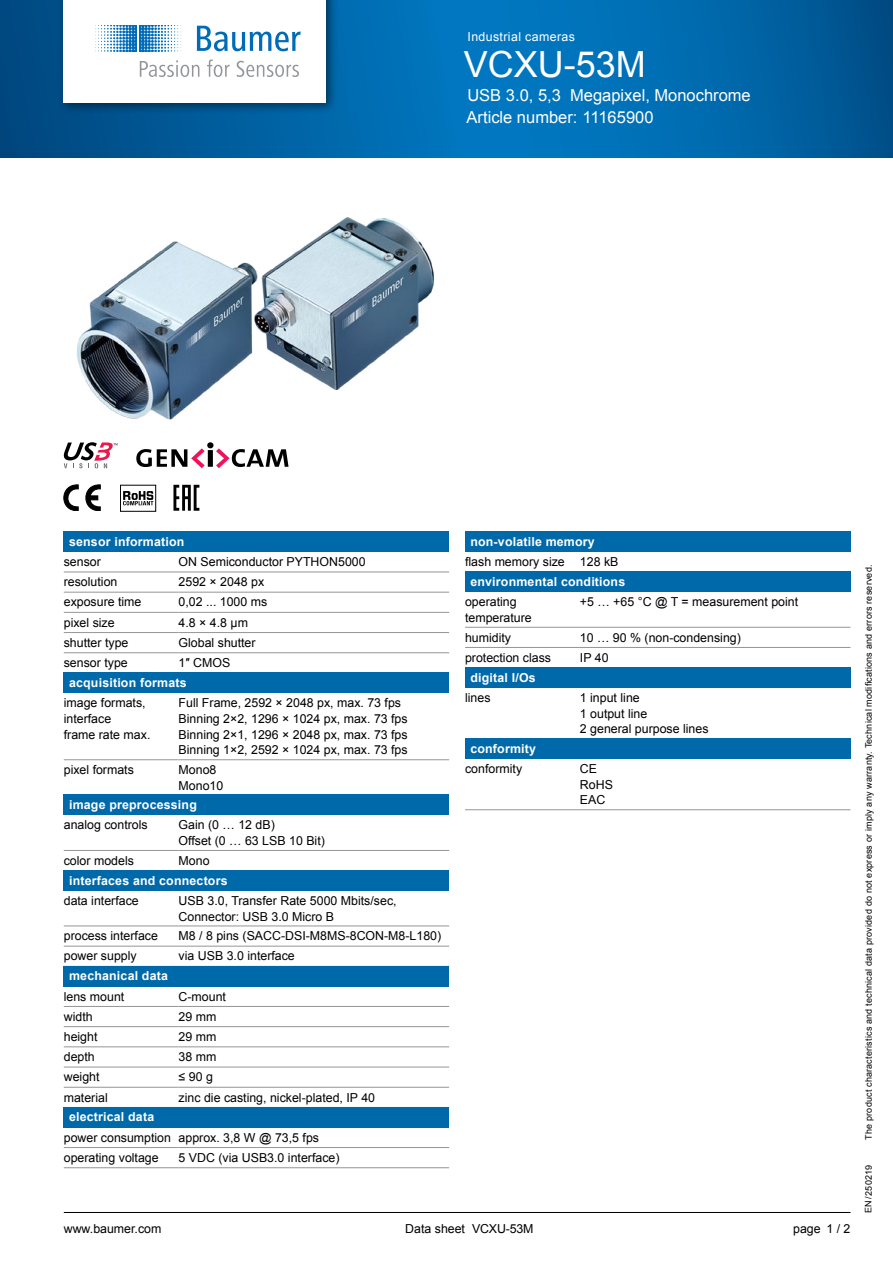
<style>
.page{position:relative;width:893px;height:1263px;background:#fff}
.page>*{position:absolute;margin:0;border:0;box-sizing:border-box;transform-origin:0 0}
.t1{font:36px "Arial";color:#fff}
.t2{font:16.5px/21.9px "Arial";color:#fff}
.t3{font:12.3px/15.8px "Arial";color:#000}
.t4{font:700 12.3px "Arial";letter-spacing:.015em;color:#fff}
.t5{font:12.3px "Arial";letter-spacing:.03em;color:#fff}
.t6{font:9px "Arial";letter-spacing:.02em;color:#000}
</style>
<div class="page">
<hr style="left:64px;top:1212px;width:786px;height:1px;background:#000">
<svg style="left:0;top:0;width:893px;height:157px;background:#0066a9"></svg>
<div style="left:58px;top:0;width:280px;height:115px;background:#000;opacity:.5"></div>
<div style="left:64px;top:0;width:262px;height:102px;background:#fff"></div>
<svg style="left:30px;top:25px;width:271px;height:52px"></svg>
<img style="left:64px;top:217px;width:370px;height:295px">
<div style="left:64px;top:531px;width:385px;height:21px;background:#0069aa"></div>
<hr style="left:179px;top:572px;width:270px;height:1px;background:#939598">
<hr style="left:179px;top:592px;width:270px;height:1px;background:#939598">
<hr style="left:179px;top:612px;width:270px;height:1px;background:#939598">
<hr style="left:179px;top:632px;width:270px;height:1px;background:#939598">
<hr style="left:179px;top:652px;width:270px;height:1px;background:#939598">
<hr style="left:64px;top:572px;width:115px;height:1px;background:#939598">
<hr style="left:64px;top:592px;width:115px;height:1px;background:#939598">
<hr style="left:64px;top:612px;width:115px;height:1px;background:#939598">
<hr style="left:64px;top:632px;width:115px;height:1px;background:#939598">
<hr style="left:64px;top:652px;width:115px;height:1px;background:#939598">
<div style="left:64px;top:673px;width:385px;height:20px;background:#0069aa"></div>
<hr style="left:179px;top:759px;width:270px;height:1px;background:#939598">
<hr style="left:64px;top:759px;width:115px;height:1px;background:#939598">
<div style="left:64px;top:795px;width:385px;height:20px;background:#0069aa"></div>
<hr style="left:64px;top:850px;width:115px;height:1px;background:#939598">
<hr style="left:179px;top:850px;width:270px;height:1px;background:#939598">
<div style="left:64px;top:870px;width:385px;height:20px;background:#0069aa"></div>
<hr style="left:64px;top:926px;width:115px;height:1px;background:#939598">
<hr style="left:179px;top:926px;width:270px;height:1px;background:#939598">
<hr style="left:64px;top:946px;width:115px;height:1px;background:#939598">
<hr style="left:179px;top:946px;width:270px;height:1px;background:#939598">
<div style="left:64px;top:966px;width:385px;height:20px;background:#0069aa"></div>
<hr style="left:64px;top:1006px;width:115px;height:1px;background:#939598">
<hr style="left:179px;top:1006px;width:270px;height:1px;background:#939598">
<hr style="left:64px;top:1026px;width:115px;height:1px;background:#939598">
<hr style="left:179px;top:1026px;width:270px;height:1px;background:#939598">
<hr style="left:64px;top:1046px;width:115px;height:1px;background:#939598">
<hr style="left:179px;top:1046px;width:270px;height:1px;background:#939598">
<hr style="left:64px;top:1067px;width:115px;height:1px;background:#939598">
<hr style="left:179px;top:1067px;width:270px;height:1px;background:#939598">
<hr style="left:64px;top:1087px;width:115px;height:1px;background:#939598">
<hr style="left:179px;top:1087px;width:270px;height:1px;background:#939598">
<div style="left:64px;top:1107px;width:385px;height:20px;background:#0069aa"></div>
<hr style="left:64px;top:1147px;width:115px;height:1px;background:#939598">
<hr style="left:179px;top:1147px;width:270px;height:1px;background:#939598">
<hr style="left:179px;top:1167px;width:270px;height:1px;background:#939598">
<hr style="left:64px;top:1167px;width:115px;height:1px;background:#939598">
<div style="left:465px;top:531px;width:385px;height:21px;background:#0069aa"></div>
<div style="left:465px;top:572px;width:385px;height:20px;background:#0069aa"></div>
<hr style="left:465px;top:627px;width:115px;height:1px;background:#939598">
<hr style="left:580px;top:627px;width:270px;height:1px;background:#939598">
<hr style="left:465px;top:647px;width:115px;height:1px;background:#939598">
<hr style="left:580px;top:647px;width:270px;height:1px;background:#939598">
<div style="left:465px;top:667px;width:385px;height:20px;background:#0069aa"></div>
<div style="left:465px;top:738px;width:385px;height:21px;background:#0069aa"></div>
<hr style="left:580px;top:809px;width:270px;height:1px;background:#939598">
<hr style="left:465px;top:809px;width:115px;height:1px;background:#939598">
<p class="t5" style="left:467px;top:29px;width:109px">Industrial cameras</p>
<h1 class="t1" style="left:464px;top:40px;width:184px">VCXU-53M</h1>
<h2 class="t2" style="left:467px;top:85px;width:286px">USB 3.0, 5,3 Megapixel, Monochrome<br>Article number: 11165900</h2>
<p class="t4" style="left:69px;top:533px;width:117px">sensor information</p>
<p class="t3" style="left:64px;top:554px;width:39px">sensor</p>
<p class="t3" style="left:179px;top:554px;width:189px">ON Semiconductor PYTHON5000</p>
<p class="t3" style="left:64px;top:574px;width:55px">resolution</p>
<p class="t3" style="left:179px;top:574px;width:87px">2592 × 2048 px</p>
<p class="t3" style="left:64px;top:594px;width:79px">exposure time</p>
<p class="t3" style="left:179px;top:594px;width:90px">0,02 ... 1000 ms</p>
<p class="t3" style="left:64px;top:615px;width:52px">pixel size</p>
<p class="t3" style="left:179px;top:615px;width:71px">4.8 × 4.8 µm</p>
<p class="t3" style="left:64px;top:635px;width:66px">shutter type</p>
<p class="t3" style="left:179px;top:635px;width:79px">Global shutter</p>
<p class="t3" style="left:64px;top:655px;width:65px">sensor type</p>
<p class="t3" style="left:179px;top:655px;width:53px">1″ CMOS</p>
<p class="t4" style="left:69px;top:674px;width:119px">acquisition formats</p>
<p class="t3" style="left:64px;top:695px;width:88px">image formats, interface<br>frame rate max.</p>
<p class="t3" style="left:179px;top:695px;width:231px">Full Frame, 2592 × 2048 px, max. 73 fps Binning 2×2, 1296 × 1024 px, max. 73 fps Binning 2×1, 1296 × 2048 px, max. 73 fps Binning 1×2, 2592 × 1024 px, max. 73 fps</p>
<p class="t3" style="left:64px;top:762px;width:72px">pixel formats</p>
<p class="t3" style="left:179px;top:762px;width:46px">Mono8<br>Mono10</p>
<p class="t4" style="left:69px;top:797px;width:129px">image preprocessing</p>
<p class="t3" style="left:64px;top:817px;width:85px">analog controls</p>
<p class="t3" style="left:179px;top:817px;width:148px">Gain (0 … 12 dB)<br>Offset (0 … 63 LSB 10 Bit)</p>
<p class="t3" style="left:64px;top:853px;width:72px">color models</p>
<p class="t3" style="left:179px;top:853px;width:32px">Mono</p>
<p class="t4" style="left:69px;top:872px;width:160px">interfaces and connectors</p>
<p class="t3" style="left:64px;top:893px;width:76px">data interface</p>
<p class="t3" style="left:179px;top:893px;width:220px">USB 3.0, Transfer Rate 5000 Mbits/sec,<br>Connector: USB 3.0 Micro B</p>
<p class="t3" style="left:64px;top:928px;width:96px">process interface</p>
<p class="t3" style="left:179px;top:928px;width:264px">M8 / 8 pins (SACC-DSI-M8MS-8CON-M8-L180)</p>
<p class="t3" style="left:64px;top:948px;width:74px">power supply</p>
<p class="t3" style="left:179px;top:948px;width:118px">via USB 3.0 interface</p>
<p class="t4" style="left:69px;top:968px;width:100px">mechanical data</p>
<p class="t3" style="left:64px;top:988px;width:62px">lens mount</p>
<p class="t3" style="left:179px;top:988px;width:49px">C-mount</p>
<p class="t3" style="left:64px;top:1009px;width:30px">width</p>
<p class="t3" style="left:179px;top:1009px;width:39px">29 mm</p>
<p class="t3" style="left:64px;top:1029px;width:35px">height</p>
<p class="t3" style="left:179px;top:1029px;width:39px">29 mm</p>
<p class="t3" style="left:64px;top:1049px;width:32px">depth</p>
<p class="t3" style="left:179px;top:1049px;width:39px">38 mm</p>
<p class="t3" style="left:64px;top:1069px;width:37px">weight</p>
<p class="t3" style="left:179px;top:1069px;width:36px">≤90g</p>
<p class="t3" style="left:64px;top:1089px;width:46px">material</p>
<p class="t3" style="left:179px;top:1089px;width:198px">zinc die casting, nickel-plated, IP 40</p>
<p class="t4" style="left:69px;top:1109px;width:87px">electrical data</p>
<p class="t3" style="left:64px;top:1127px;width:257px;line-height:20.2px">power consumption approx. 3,8 W @ 73,5 fps operating voltage</p>
<p class="t3" style="left:179px;top:1150px;width:162px">5 VDC (via USB3.0 interface)</p>
<p class="t4" style="left:470px;top:533px;width:126px">non-volatile memory</p>
<p class="t3" style="left:465px;top:554px;width:155px">flash memory size 128 kB</p>
<p class="t4" style="left:470px;top:573px;width:156px">environmental conditions</p>
<p class="t3" style="left:465px;top:594px;width:68px">operating temperature</p>
<p class="t3" style="left:580px;top:594px;width:220px">+5 … +65 °C @ T = measurement point</p>
<p class="t3" style="left:465px;top:629px;width:48px">humidity</p>
<p class="t3" style="left:580px;top:629px;width:162px">10 … 90 % (non-condensing)</p>
<p class="t3" style="left:465px;top:650px;width:87px">protection class</p>
<p class="t3" style="left:580px;top:650px;width:30px">IP 40</p>
<p class="t4" style="left:470px;top:669px;width:67px">digital I/Os</p>
<p class="t3" style="left:465px;top:690px;width:27px">lines</p>
<p class="t3" style="left:580px;top:690px;width:130px">1 input line<br>1 output line<br>2 general purpose lines</p>
<p class="t4" style="left:470px;top:740px;width:67px">conformity</p>
<p class="t3" style="left:465px;top:761px;width:59px">conformity</p>
<p class="t3" style="left:580px;top:761px;width:35px">CE<br>RoHS<br>EAC</p>
<p class="t3" style="left:64px;top:1221px;width:99px">www.baumer.com</p>
<p class="t3" style="left:826px;top:1221px;width:26px">1 / 2</p>
<p class="t3" style="left:472px;top:1221px;width:63px">VCXU-53M</p>
<p class="t3" style="left:405px;top:1221px;width:61px">Data sheet</p>
<p class="t3" style="left:793px;top:1221px;width:29px">page</p>
<p class="t6" style="left:863px;top:1140px;width:576px;rotate:-90deg">The product characteristics and technical data provided do not express or imply any warranty. Technical modifications and errors reserved.</p>
<p class="t6" style="left:863px;top:1213px;width:49px;rotate:-90deg">EN/250219</p>
</div>
